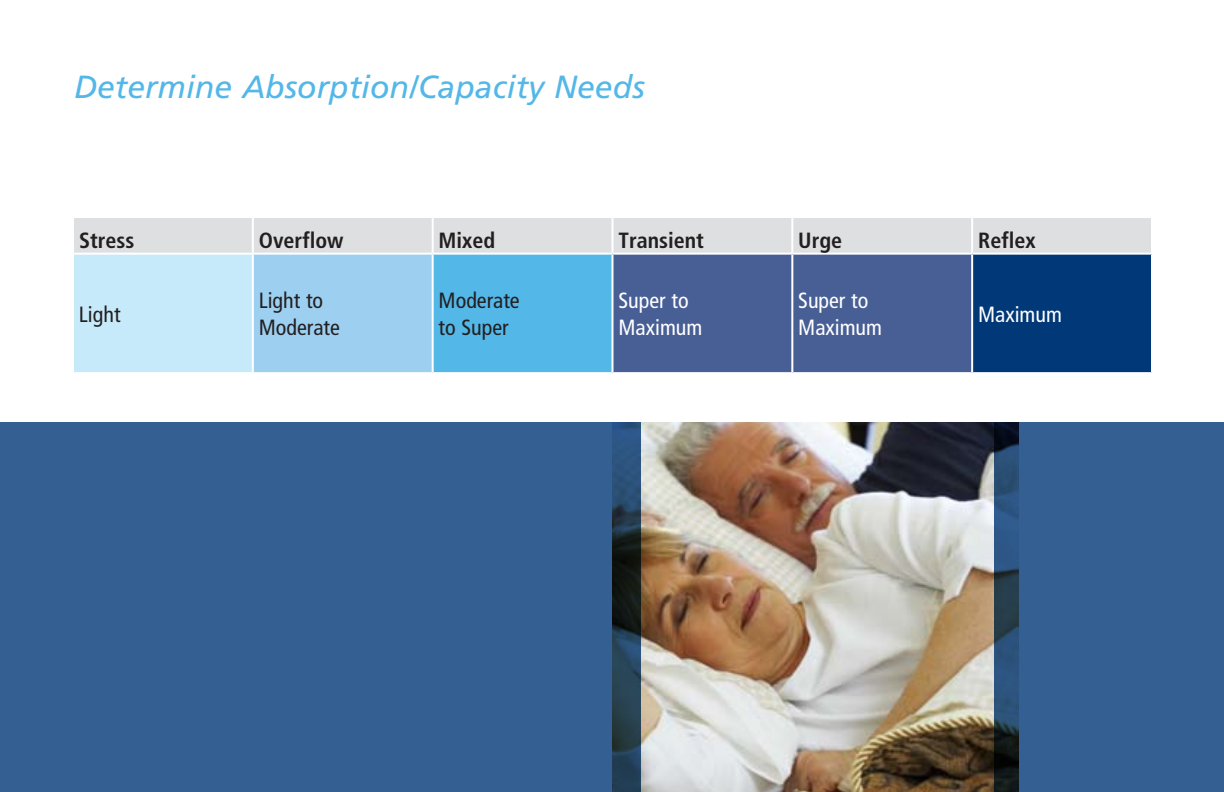
<style>
.page{position:relative;width:1224px;height:792px;background:#fff}
.page>*{position:absolute;margin:0;border:0;box-sizing:border-box;transform-origin:0 0}
.t1{font:italic 32px "Frutiger LT Std";color:#53b7e8}
.t2{font:700 condensed 22px "Frutiger LT Std";color:#231f20}
.t3{font:condensed 22px/26.4px "Frutiger LT Std";color:#231f20}
.t4{font:condensed 22px/26.4px "Frutiger LT Std";color:#fff}
</style>
<div class="page">
<img style="left:640px;top:422px;width:354px;height:370px">
<svg style="left:994px;top:422px;width:230px;height:370px;fill:#335f93"></svg>
<div style="left:74px;top:218px;width:1077px;height:35px;background:#dedfe0"></div>
<div style="left:73px;top:254px;width:180px;height:119px;background:#c7eafb"></div>
<div style="left:253px;top:254px;width:180px;height:119px;background:#9ccff0"></div>
<div style="left:433px;top:254px;width:179px;height:119px;background:#53b7e8"></div>
<div style="left:614px;top:255px;width:357px;height:117px;background:#485f96"></div>
<div style="left:972px;top:254px;width:180px;height:119px;background:#003878"></div>
<hr style="left:252px;top:218px;width:2px;height:35px;background:#fff">
<hr style="left:432px;top:218px;width:2px;height:35px;background:#fff">
<hr style="left:612px;top:218px;width:2px;height:35px;background:#fff">
<hr style="left:791px;top:218px;width:2px;height:35px;background:#fff">
<hr style="left:971px;top:218px;width:2px;height:35px;background:#fff">
<hr style="left:72px;top:253px;width:181px;height:2px;background:#fff">
<hr style="left:72px;top:255px;width:2px;height:117px;background:#fff">
<hr style="left:253px;top:253px;width:180px;height:2px;background:#fff">
<hr style="left:252px;top:255px;width:2px;height:117px;background:#fff">
<hr style="left:433px;top:253px;width:180px;height:2px;background:#fff">
<hr style="left:432px;top:255px;width:2px;height:117px;background:#fff">
<hr style="left:791px;top:255px;width:2px;height:117px;background:#fff">
<hr style="left:972px;top:253px;width:181px;height:2px;background:#fff">
<hr style="left:971px;top:255px;width:2px;height:117px;background:#fff">
<hr style="left:1151px;top:255px;width:2px;height:117px;background:#fff">
<hr style="left:72px;top:372px;width:181px;height:2px;background:#fff">
<hr style="left:253px;top:372px;width:180px;height:2px;background:#fff">
<hr style="left:433px;top:372px;width:180px;height:2px;background:#fff">
<hr style="left:972px;top:372px;width:181px;height:2px;background:#fff">
<div style="left:0;top:422px;width:640px;height:370px;background:#335f93"></div>
<h1 class="t1" style="left:74px;top:68px;width:572px">Determine Absorption/Capacity Needs</h1>
<p class="t2" style="left:79px;top:227px;width:57px">Stress</p>
<p class="t2" style="left:259px;top:227px;width:86px">Overflow</p>
<p class="t2" style="left:439px;top:227px;width:58px">Mixed</p>
<p class="t2" style="left:618px;top:227px;width:87px">Transient</p>
<p class="t2" style="left:798px;top:227px;width:45px">Urge</p>
<p class="t2" style="left:978px;top:227px;width:59px">Reflex</p>
<p class="t3" style="left:79px;top:301px;width:43px">Light</p>
<p class="t3" style="left:259px;top:288px;width:83px">Light to<br>Moderate</p>
<p class="t3" style="left:439px;top:288px;width:83px">Moderate to Super</p>
<p class="t4" style="left:618px;top:288px;width:85px">Super to<br>Maximum</p>
<p class="t4" style="left:798px;top:288px;width:85px">Super to<br>Maximum</p>
<p class="t4" style="left:978px;top:301px;width:85px">Maximum</p>
</div>
